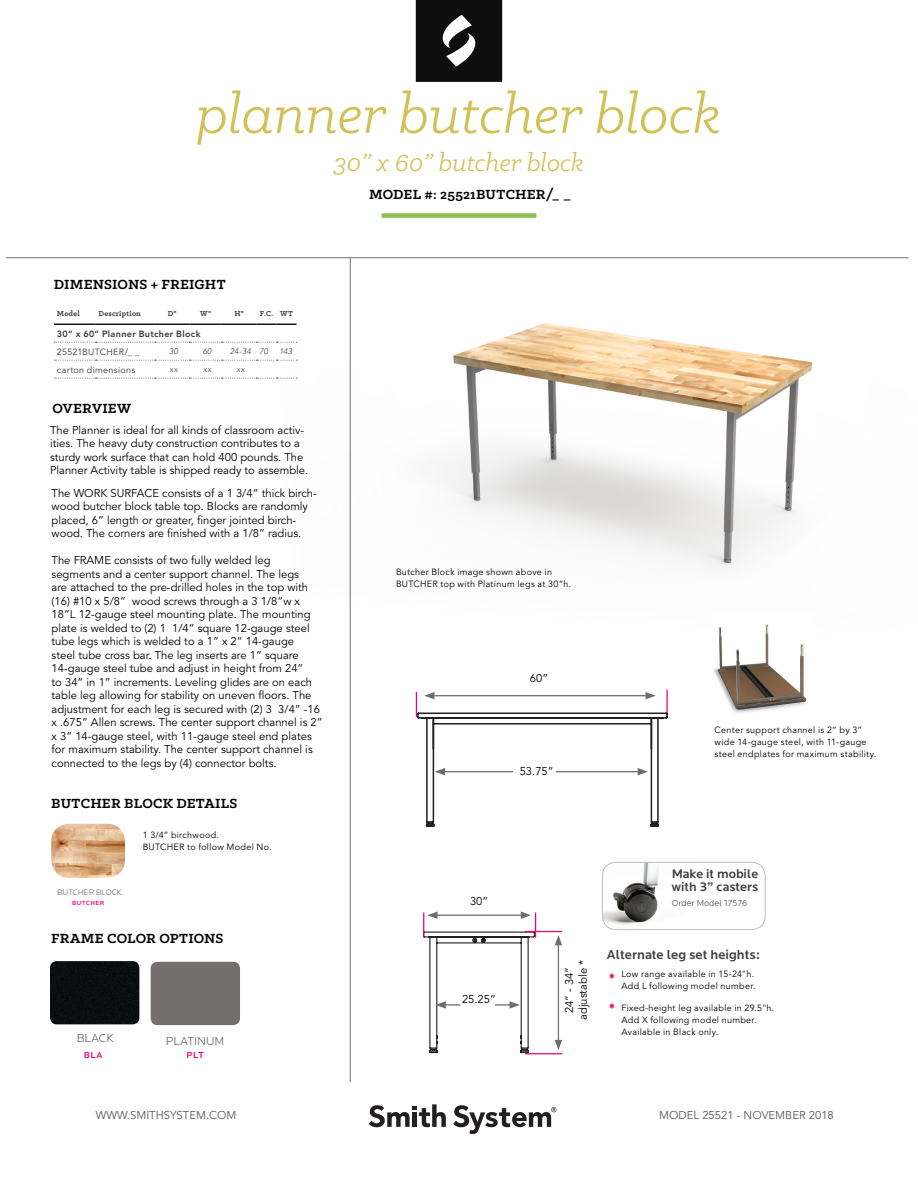
<style>
.page{position:relative;width:918px;height:1188px;background:#fff}
.page>*{position:absolute;margin:0;border:0;box-sizing:border-box;transform-origin:0 0}
.t1{font:italic 60px "Klinic Slab";color:#d3c057}
.t2{font:italic 27px "Klinic Slab";color:#d3c057}
.Spec_Sheet_SubHead{font:700 15px "Klinic Slab";letter-spacing:.015em;color:#000001}
._2016_Body_-_90_K{font:500 13.5px "Locator";color:#3e3e3f}
.t3{font:500 13.05px "Locator";color:#3e3e3f}
.t4{font:900 12.75px "Locator";color:#ed0372;scale:.93 1}
.t5{font:300 12px "Locator";color:#57585a}
.Body_Small_7_5pt{font:11.25px/13.5px "Avenir LT Std";color:#000001}
.FOOTER_TEXT{font:11.25px "Avenir LT Std";color:#535a5d}
.t6{font:300 9.15px "Locator";color:#3e3e3f}
.Body_01_-_Model_List{font:9px/12px "Avenir LT Std";letter-spacing:.035em;color:#000001}
.Table_Body{font:9px "Avenir LT Std";letter-spacing:.03em;color:#3c3737}
.Table_Body-2{font:800 9px "Avenir LT Std";letter-spacing:.04em;color:#3c3737}
.t7{font:500 9px "Locator";letter-spacing:.08em;color:#ed0372}
.t8{font:300 8.25px "Locator";color:#57585a}
.Table_Header{font:700 8.1px "Klinic Slab";letter-spacing:.03em;color:#3c3737}
.Table_Body-3{font:italic 300 8.1px "Avenir LT Std";letter-spacing:.04em;color:#3c3737}
.t9{font:500 6.15px "Locator";letter-spacing:.08em;color:#ed0372}
</style>
<div class="page">
<img style="left:235px;top:213px;width:674px;height:457px">
<hr style="left:6px;top:257px;width:903px;height:1px;background:#6c6d70">
<hr style="left:350px;top:258px;width:1px;height:824px;background:#6c6d70">
<div style="left:382px;top:213px;width:154px;height:5px;background:#89bf4e"></div>
<svg style="left:416px;top:0;width:86px;height:82px;background:#272827"></svg>
<svg style="left:369px;top:1104px;width:77px;height:23px"></svg>
<svg style="left:453px;top:1105px;width:103px;height:29px"></svg>
<img style="left:51px;top:824px;width:74px;height:54px">
<hr style="left:54px;top:324px;width:42px;height:1px;background:#000001">
<hr style="left:96px;top:324px;width:59px;height:1px;background:#000001">
<hr style="left:155px;top:324px;width:35px;height:1px;background:#000001">
<hr style="left:190px;top:324px;width:32px;height:1px;background:#000001">
<hr style="left:222px;top:324px;width:35px;height:1px;background:#000001">
<svg style="left:257px;top:324px;width:40px;height:1px"></svg>
<svg style="left:54px;top:342px;width:243px;height:1px"></svg>
<svg style="left:54px;top:360px;width:243px;height:1px"></svg>
<svg style="left:54px;top:378px;width:243px;height:1px"></svg>
<hr style="left:558px;top:943px;width:1px;height:99px;background:#6c6d70">
<svg style="left:555px;top:1040px;width:7px;height:10px"></svg>
<svg style="left:555px;top:935px;width:7px;height:10px"></svg>
<svg style="left:423px;top:912px;width:113px;height:142px"></svg>
<hr style="left:525px;top:931px;width:37px;height:1px;background:#ed0372">
<hr style="left:525px;top:1053px;width:37px;height:1px;background:#ed0372">
<hr style="left:666px;top:690px;width:2px;height:24px;background:#ed0372">
<svg style="left:416px;top:692px;width:252px;height:135px"></svg>
<div style="left:151px;top:962px;width:89px;height:63px;background:#736f6f;border-radius:7px"></div>
<div style="left:50px;top:961px;width:89px;height:63px;background:#0b0e10"></div>
<img style="left:602px;top:862px;width:57px;height:68px">
<div style="left:602px;top:862px;width:163px;height:68px;border:1px solid #bcbdc0;border-radius:14px"></div>
<img style="left:712px;top:614px;width:102px;height:99px">
<p class="t1" style="left:196px;top:76px;width:527px">planner butcher block</p>
<p class="t2" style="left:334px;top:146px;width:252px">30” x 60” butcher block</p>
<p class="Spec_Sheet_SubHead" style="left:54px;top:275px;width:173px">DIMENSIONS + FREIGHT</p>
<p class="Table_Header" style="left:57px;top:309px;width:24px">Model</p>
<p class="Table_Header" style="left:99px;top:309px;width:44px">Description</p>
<p class="Table_Header" style="left:168px;top:309px;width:10px">D"</p>
<p class="Table_Header" style="left:200px;top:309px;width:13px">W"</p>
<p class="Table_Header" style="left:234px;top:309px;width:11px">H"</p>
<p class="Table_Header" style="left:260px;top:309px;width:15px">F.C.</p>
<p class="Table_Header" style="left:280px;top:309px;width:14px">WT</p>
<p class="Table_Body-2" style="left:57px;top:328px;width:145px">30” x 60” Planner Butcher Block</p>
<p class="Table_Body" style="left:57px;top:346px;width:84px">25521BUTCHER/_ _</p>
<p class="Table_Body-3" style="left:169px;top:347px;width:10px">30</p>
<p class="Table_Body-3" style="left:203px;top:347px;width:10px">60</p>
<p class="Table_Body-3" style="left:230px;top:347px;width:22px">24-34</p>
<p class="Table_Body-3" style="left:260px;top:347px;width:10px">70</p>
<p class="Table_Body-3" style="left:280px;top:347px;width:14px">143</p>
<p class="Table_Body" style="left:57px;top:364px;width:80px">carton dimensions</p>
<p class="Table_Body-3" style="left:170px;top:365px;width:10px">xx</p>
<p class="Table_Body-3" style="left:203px;top:365px;width:10px">xx</p>
<p class="Table_Body-3" style="left:236px;top:365px;width:10px">xx</p>
<p class="Spec_Sheet_SubHead" style="left:52px;top:398px;width:80px">OVERVIEW</p>
<p class="Body_Small_7_5pt" style="left:50px;top:423px;width:260px">The Planner is ideal for all kinds of classroom activ&shy;ities. The heavy duty construction contributes to a sturdy work surface that can hold 400 pounds. The Planner Activity table is shipped ready to assemble.</p>
<p class="Body_Small_7_5pt" style="left:52px;top:487px;width:267px">The WORK SURFACE consists of a 1 3/4” thick birch&shy;wood butcher block table top. Blocks are randomly placed, 6” length or greater, finger jointed birch&shy;wood. The corners are finished with a 1/8” radius.</p>
<p class="Body_Small_7_5pt" style="left:52px;top:554px;width:273px">The FRAME consists of two fully welded leg<br>segments and a center support channel. The legs<br>are attached to the pre-drilled holes in the top with (16) #10 x 5/8” wood screws through a 3 1/8”w x 18”L 12-gauge steel mounting plate. The mounting plate is welded to (2) 1 1/4” square 12-gauge steel tube legs which is welded to a 1” x 2” 14-gauge<br>steel tube cross bar. The leg inserts are 1” square 14-gauge steel tube and adjust in height from 24”<br>to 34” in 1” increments. Leveling glides are on each table leg allowing for stability on uneven floors. The adjustment for each leg is secured with (2) 3 3/4” -16 x .675” Allen screws. The center support channel is 2” x 3” 14-gauge steel, with 11-gauge steel end plates for maximum stability. The center support channel is connected to the legs by (4) connector bolts.</p>
<p class="Spec_Sheet_SubHead" style="left:51px;top:794px;width:188px">BUTCHER BLOCK DETAILS</p>
<p class="t8" style="left:57px;top:887px;width:66px">BUTCHER BLOCK</p>
<p class="t9" style="left:72px;top:900px;width:34px">BUTCHER</p>
<p class="Body_01_-_Model_List" style="left:143px;top:829px;width:131px">1 3/4” birchwood.<br>BUTCHER to follow Model No.</p>
<p class="Spec_Sheet_SubHead" style="left:51px;top:928px;width:174px">FRAME COLOR OPTIONS</p>
<p class="t5" style="left:77px;top:1031px;width:39px">BLACK</p>
<p class="t7" style="left:84px;top:1050px;width:20px">BLA</p>
<p class="t5" style="left:166px;top:1034px;width:60px">PLATINUM</p>
<p class="t7" style="left:186px;top:1050px;width:19px">PLT</p>
<p class="Spec_Sheet_SubHead" style="left:369px;top:185px;width:204px">MODEL #: 25521BUTCHER/_ _</p>
<p class="Body_01_-_Model_List" style="left:396px;top:566px;width:177px">Butcher Block image shown above in<br>BUTCHER top with Platinum legs at 30”h.</p>
<p class="Body_Small_7_5pt" style="left:530px;top:672px;width:20px">60”</p>
<p class="Body_Small_7_5pt" style="left:520px;top:764px;width:35px">53.75”</p>
<p class="Body_01_-_Model_List" style="left:715px;top:724px;width:164px">Center support channel is 2” by 3” wide 14-gauge steel, with 11-gauge steel endplates for maximum stability.</p>
<p class="Body_Small_7_5pt" style="left:470px;top:895px;width:20px">30”</p>
<p class="Body_Small_7_5pt" style="left:462px;top:993px;width:35px">25.25”</p>
<p class="Body_Small_7_5pt" style="left:563px;top:1020px;width:61px;text-align:center;rotate:-90deg">24” - 34” adjustable *</p>
<p class="t3" style="left:672px;top:866px;width:88px">Make it mobile</p>
<p class="t3" style="left:672px;top:879px;width:88px">with 3” casters</p>
<p class="t6" style="left:672px;top:897px;width:77px">Order Model 17576</p>
<p class="_2016_Body_-_90_K" style="left:607px;top:946px;width:155px">Alternate leg set heights:</p>
<p class="Body_01_-_Model_List" style="left:621px;top:968px;width:136px">Low range available in 15-24"h.<br>Add L following model number.</p>
<p class="Body_01_-_Model_List" style="left:621px;top:1002px;width:154px">Fixed-height leg available in 29.5"h.<br>Add X following model number.<br>Available in Black only.</p>
<p class="t4" style="left:609px;top:970px;width:8px">*</p>
<p class="t4" style="left:609px;top:1000px;width:8px">*</p>
<p class="FOOTER_TEXT" style="left:96px;top:1108px;width:142px">WWW.SMITHSYSTEM.COM</p>
<p class="FOOTER_TEXT" style="left:659px;top:1108px;width:176px">MODEL 25521 - NOVEMBER 2018</p>
</div>
